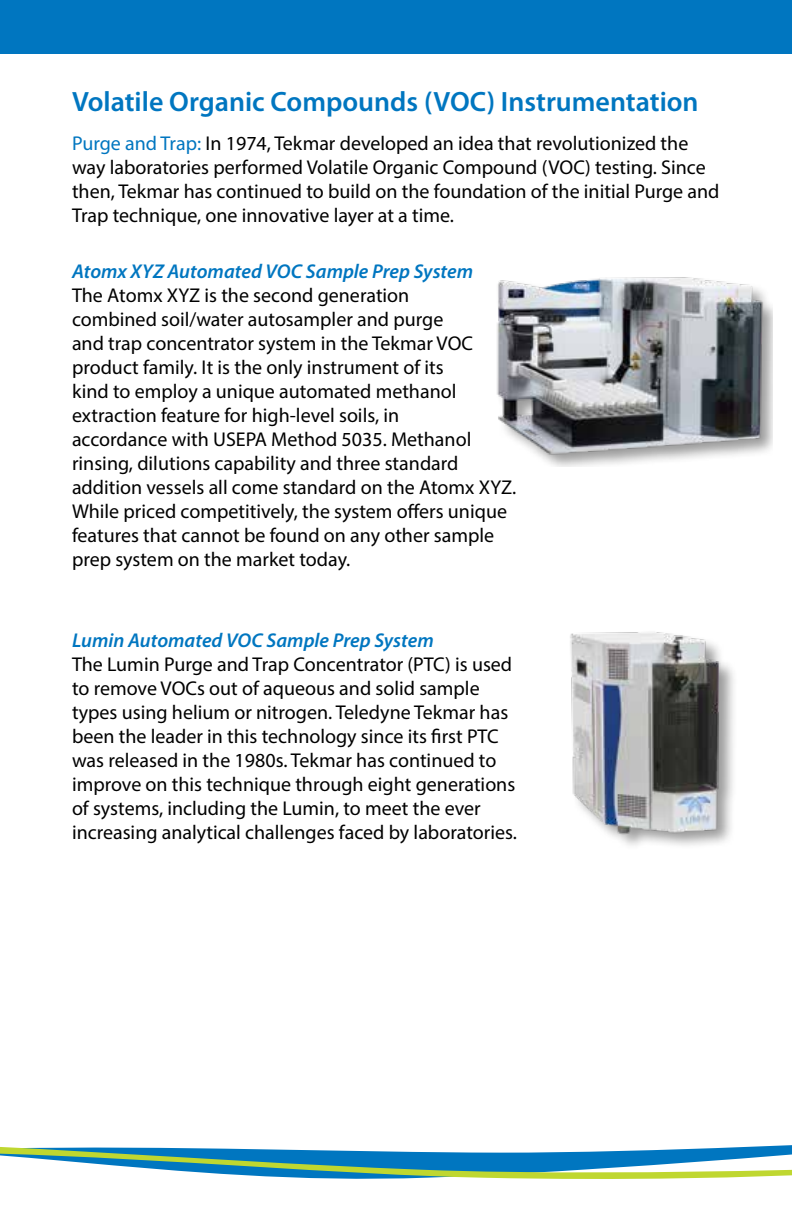
<style>
.page{position:relative;width:792px;height:1224px;background:#fff}
.page>*{position:absolute;margin:0;border:0;box-sizing:border-box;transform-origin:0 0}
.t1{font:600 28px "Myriad Pro";color:#0076c0}
.t2{font:20px/24px "Myriad Pro";color:#000}
.t3{font:italic 600 20px "Myriad Pro";color:#0076c0}
.s1{color:#0076c0}
</style>
<div class="page">
<svg style="left:0;top:1145px;width:792px;height:34px"></svg>
<div style="left:0;top:0;width:792px;height:54px;background:#0076c0"></div>
<div style="left:496px;top:276px;width:276px;height:190px;background:#000;opacity:.4"></div>
<img style="left:496px;top:276px;width:276px;height:183px">
<div style="left:569px;top:631px;width:169px;height:220px;background:#000;opacity:.4"></div>
<img style="left:569px;top:631px;width:156px;height:207px">
<h1 class="t1" style="left:72px;top:84px;width:628px">Volatile Organic Compounds (VOC) Instrumentation</h1>
<p class="t2" style="left:72px;top:131px;width:649px"><span class="s1">Purge and Trap:</span> In 1974, Tekmar developed an idea that revolutionized the way laboratories performed Volatile Organic Compound (VOC) testing. Since then, Tekmar has continued to build on the foundation of the initial Purge and Trap technique, one innovative layer at a time.</p>
<p class="t3" style="left:72px;top:259px;width:403px">Atomx XYZ Automated VOC Sample Prep System</p>
<p class="t2" style="left:72px;top:283px;width:446px">The Atomx XYZ is the second generation<br>combined soil/water autosampler and purge<br>and trap concentrator system in the Tekmar VOC product family. It is the only instrument of its<br>kind to employ a unique automated methanol extraction feature for high-level soils, in<br>accordance with USEPA Method 5035. Methanol rinsing, dilutions capability and three standard addition vessels all come standard on the Atomx XYZ.<br>While priced competitively, the system offers unique features that cannot be found on any other sample prep system on the market today.</p>
<p class="t3" style="left:72px;top:627px;width:363px">Lumin Automated VOC Sample Prep System</p>
<p class="t2" style="left:72px;top:652px;width:446px">The Lumin Purge and Trap Concentrator (PTC) is used to remove VOCs out of aqueous and solid sample types using helium or nitrogen. Teledyne Tekmar has been the leader in this technology since its first PTC was released in the 1980s. Tekmar has continued to improve on this technique through eight generations of systems, including the Lumin, to meet the ever increasing analytical challenges faced by laboratories.</p>
</div>
